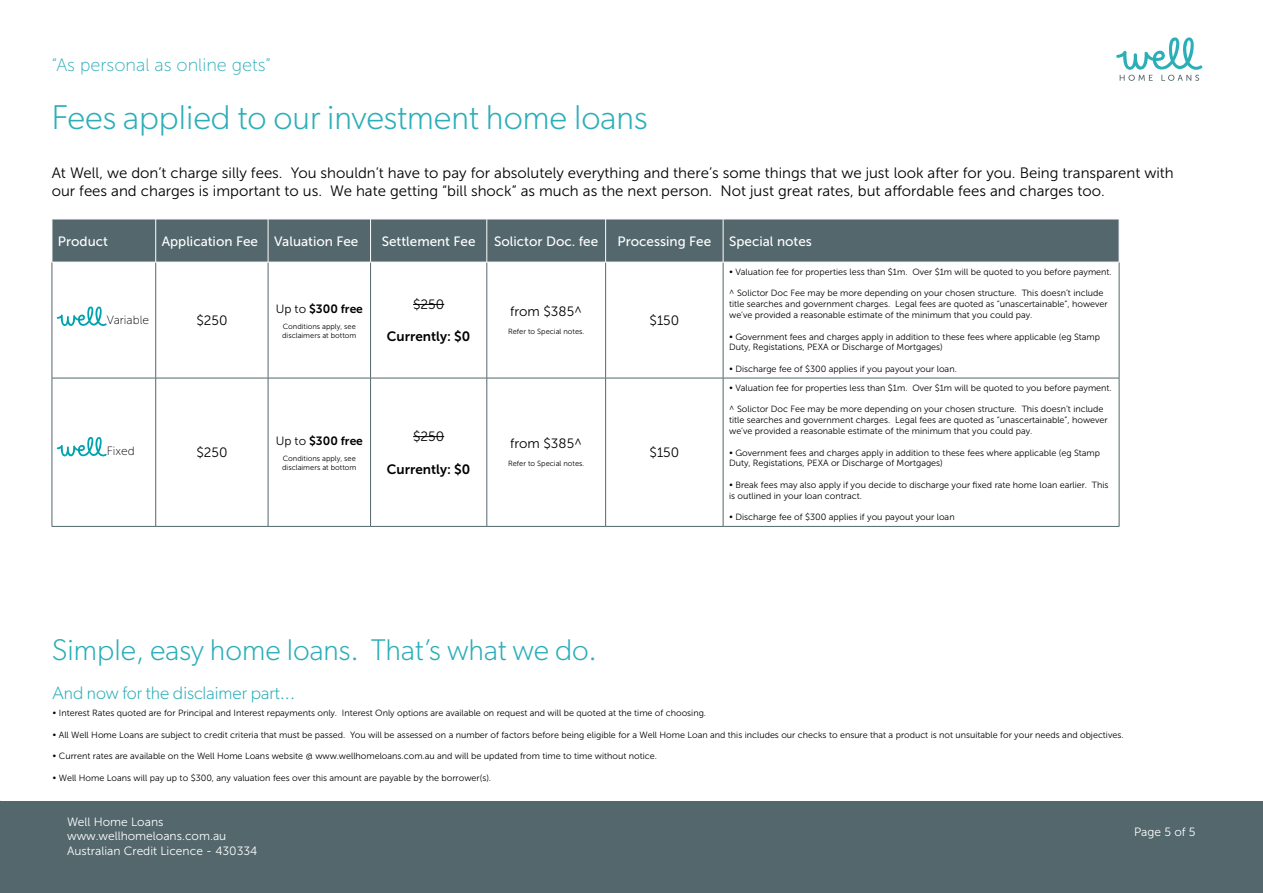
<style>
.page{position:relative;width:1263px;height:893px;background:#fff}
.page>*{position:absolute;margin:0;border:0;box-sizing:border-box;transform-origin:0 0}
.t1{font:300 34.5px "Gibson";color:#2baeb8}
.t2{font:300 30px "Gibson";color:#2baeb8}
.t3{font:300 18px "Gibson";color:#2baeb8}
.t4{font:18px "Museo Sans 100";color:#2baeb8}
.t5{font:15px/18px "Museo Sans 300";color:#000}
.t6{font:13.5px "Museo Sans 500";color:#fff}
.t7{font:13.5px "Museo Sans 300";color:#000}
.t8{font:13.5px "Museo Sans 700";color:#000}
.t9{font:12px/14.4px "Museo Sans 300";color:#fff}
.t10{font:12px "Museo Sans 700";color:#000}
.t11{font:12px "Museo Sans 100";color:#000}
.t12{font:9px/10.8px "Museo Sans 300";color:#000}
.t13{font:7.5px/9px "Museo Sans 300";color:#000}
.s1{font-family:"Museo Sans 300"}
</style>
<div class="page">
<svg style="left:1116px;top:37px;width:87px;height:44px"></svg>
<div style="left:1px;top:801px;width:1262px;height:92px;background:#53676c"></div>
<div style="left:53px;top:220px;width:1066px;height:42px;background:#53676c"></div>
<hr style="left:52px;top:262px;width:1px;height:116px;background:#53676c">
<hr style="left:52px;top:378px;width:104px;height:1px;background:#53676c">
<hr style="left:52px;top:378px;width:1px;height:148px;background:#53676c">
<hr style="left:52px;top:526px;width:104px;height:1px;background:#53676c">
<hr style="left:155px;top:262px;width:1px;height:116px;background:#53676c">
<hr style="left:268px;top:262px;width:1px;height:116px;background:#53676c">
<hr style="left:370px;top:262px;width:1px;height:116px;background:#53676c">
<hr style="left:486px;top:262px;width:1px;height:116px;background:#53676c">
<hr style="left:605px;top:262px;width:1px;height:116px;background:#53676c">
<hr style="left:723px;top:262px;width:1px;height:116px;background:#53676c">
<hr style="left:1119px;top:262px;width:1px;height:116px;background:#53676c">
<hr style="left:156px;top:378px;width:112px;height:1px;background:#53676c">
<hr style="left:155px;top:378px;width:1px;height:148px;background:#53676c">
<hr style="left:268px;top:378px;width:103px;height:1px;background:#53676c">
<hr style="left:268px;top:378px;width:1px;height:148px;background:#53676c">
<hr style="left:371px;top:378px;width:116px;height:1px;background:#53676c">
<hr style="left:370px;top:378px;width:1px;height:148px;background:#53676c">
<hr style="left:487px;top:378px;width:119px;height:1px;background:#53676c">
<hr style="left:486px;top:378px;width:1px;height:148px;background:#53676c">
<hr style="left:606px;top:378px;width:117px;height:1px;background:#53676c">
<hr style="left:605px;top:378px;width:1px;height:148px;background:#53676c">
<hr style="left:723px;top:378px;width:396px;height:1px;background:#53676c">
<hr style="left:723px;top:378px;width:1px;height:148px;background:#53676c">
<hr style="left:1119px;top:378px;width:1px;height:148px;background:#53676c">
<hr style="left:156px;top:526px;width:112px;height:1px;background:#53676c">
<hr style="left:268px;top:526px;width:103px;height:1px;background:#53676c">
<hr style="left:371px;top:526px;width:116px;height:1px;background:#53676c">
<hr style="left:487px;top:526px;width:119px;height:1px;background:#53676c">
<hr style="left:606px;top:526px;width:117px;height:1px;background:#53676c">
<hr style="left:723px;top:526px;width:396px;height:1px;background:#53676c">
<hr style="left:155px;top:219px;width:1px;height:43px;background:#fff">
<hr style="left:268px;top:219px;width:1px;height:43px;background:#fff">
<hr style="left:370px;top:219px;width:1px;height:43px;background:#fff">
<hr style="left:486px;top:219px;width:1px;height:43px;background:#fff">
<hr style="left:605px;top:219px;width:1px;height:43px;background:#fff">
<hr style="left:723px;top:219px;width:1px;height:43px;background:#fff">
<hr style="left:52px;top:262px;width:104px;height:1px;background:#fff">
<hr style="left:268px;top:262px;width:103px;height:1px;background:#fff">
<hr style="left:371px;top:262px;width:116px;height:1px;background:#fff">
<hr style="left:487px;top:262px;width:119px;height:1px;background:#fff">
<hr style="left:723px;top:262px;width:396px;height:1px;background:#fff">
<hr style="left:413px;top:304px;width:31px;height:1px;background:#000">
<hr style="left:413px;top:436px;width:31px;height:1px;background:#000">
<svg style="left:57px;top:307px;width:50px;height:19px"></svg>
<svg style="left:57px;top:437px;width:50px;height:19px"></svg>
<h3 class="t4" style="left:52px;top:55px;width:221px">“As personal as online gets”</h3>
<h1 class="t1" style="left:52px;top:96px;width:597px">Fees applied to our investment home loans</h1>
<p class="t5" style="left:52px;top:164px;width:1123px">At Well, we don’t charge silly fees. You shouldn’t have to pay for absolutely everything and there’s some things that we just look after for you. Being transparent with our fees and charges is important to us. We hate getting “bill shock” as much as the next person. Not just great rates, but affordable fees and charges too.</p>
<h3 class="t6" style="left:58px;top:234px;width:52px">Product</h3>
<h3 class="t6" style="left:162px;top:234px;width:198px">Application Fee Valuation Fee</h3>
<h3 class="t6" style="left:382px;top:234px;width:95px">Settlement Fee</h3>
<h3 class="t6" style="left:494px;top:234px;width:106px">Solictor Doc. fee</h3>
<h3 class="t6" style="left:617px;top:234px;width:95px">Processing Fee</h3>
<h3 class="t6" style="left:729px;top:234px;width:84px">Special notes</h3>
<h3 class="t11" style="left:107px;top:314px;width:44px">Variable</h3>
<h3 class="t11" style="left:107px;top:444px;width:29px">Fixed</h3>
<h3 class="t7" style="left:196px;top:313px;width:33px">$250</h3>
<h3 class="t7" style="left:196px;top:445px;width:33px">$250</h3>
<h3 class="t10" style="left:276px;top:302px;width:89px"><span class="s1">Up to</span> $300 free</h3>
<p class="t13" style="left:282px;top:322px;width:76px">Conditions apply, see disclaimers at bottom</p>
<h3 class="t7" style="left:413px;top:297px;width:33px">$250</h3>
<h3 class="t8" style="left:387px;top:329px;width:85px">Currently: $0</h3>
<h3 class="t10" style="left:276px;top:434px;width:89px"><span class="s1">Up to</span> $300 free</h3>
<p class="t13" style="left:282px;top:454px;width:76px">Conditions apply, see disclaimers at bottom</p>
<h3 class="t7" style="left:413px;top:429px;width:33px">$250</h3>
<h3 class="t8" style="left:387px;top:461px;width:85px">Currently: $0</h3>
<h3 class="t7" style="left:510px;top:304px;width:74px">from $385^</h3>
<p class="t13" style="left:508px;top:327px;width:78px">Refer to Special notes.</p>
<h3 class="t7" style="left:510px;top:436px;width:74px">from $385^</h3>
<p class="t13" style="left:508px;top:459px;width:78px">Refer to Special notes.</p>
<h2 class="t2" style="left:52px;top:631px;width:547px">Simple, easy home loans. That’s what we do.</h2>
<h3 class="t7" style="left:649px;top:313px;width:31px">$150</h3>
<h3 class="t7" style="left:649px;top:445px;width:31px">$150</h3>
<p class="t12" style="left:729px;top:266px;width:384px">• Valuation fee for properties less than $1m. Over $1m will be quoted to you before payment.</p>
<p class="t12" style="left:729px;top:288px;width:380px">^ Solictor Doc Fee may be more depending on your chosen structure. This doesn’t include title searches and government charges. Legal fees are quoted as “unascertainable”, however we’ve provided a reasonable estimate of the minimum that you could pay.</p>
<p class="t12" style="left:729px;top:331px;width:372px">• Government fees and charges apply in addition to these fees where applicable (eg Stamp<br>Duty, Registations, PEXA or Discharge of Mortgages)</p>
<p class="t12" style="left:729px;top:364px;width:229px">• Discharge fee of $300 applies if you payout your loan.</p>
<p class="t12" style="left:729px;top:382px;width:384px">• Valuation fee for properties less than $1m. Over $1m will be quoted to you before payment.</p>
<p class="t12" style="left:729px;top:404px;width:380px">^ Solictor Doc Fee may be more depending on your chosen structure. This doesn’t include title searches and government charges. Legal fees are quoted as “unascertainable”, however we’ve provided a reasonable estimate of the minimum that you could pay.</p>
<p class="t12" style="left:729px;top:447px;width:372px">• Government fees and charges apply in addition to these fees where applicable (eg Stamp<br>Duty, Registations, PEXA or Discharge of Mortgages)</p>
<p class="t12" style="left:729px;top:480px;width:381px">• Break fees may also apply if you decide to discharge your fixed rate home loan earlier. This is outlined in your loan contract.</p>
<p class="t12" style="left:729px;top:512px;width:227px">• Discharge fee of $300 applies if you payout your loan</p>
<h3 class="t3" style="left:52px;top:682px;width:244px">And now for the disclaimer part...</h3>
<p class="t12" style="left:52px;top:708px;width:655px">• Interest Rates quoted are for Principal and Interest repayments only. Interest Only options are available on request and will be quoted at the time of choosing.</p>
<p class="t12" style="left:52px;top:729px;width:1072px">• All Well Home Loans are subject to credit criteria that must be passed. You will be assessed on a number of factors before being eligible for a Well Home Loan and this includes our checks to ensure that a product is not unsuitable for your needs and objectives.</p>
<p class="t12" style="left:52px;top:751px;width:606px">• Current rates are available on the Well Home Loans website @ www.wellhomeloans.com.au and will be updated from time to time without notice.</p>
<p class="t12" style="left:52px;top:773px;width:440px">• Well Home Loans will pay up to $300, any valuation fees over this amount are payable by the borrower(s).</p>
<h3 class="t9" style="left:67px;top:814px;width:192px">Well Home Loans www.wellhomeloans.com.au<br>Australian Credit Licence - 430334</h3>
<h3 class="t9" style="left:1134px;top:825px;width:63px">Page 5 of 5</h3>
</div>
